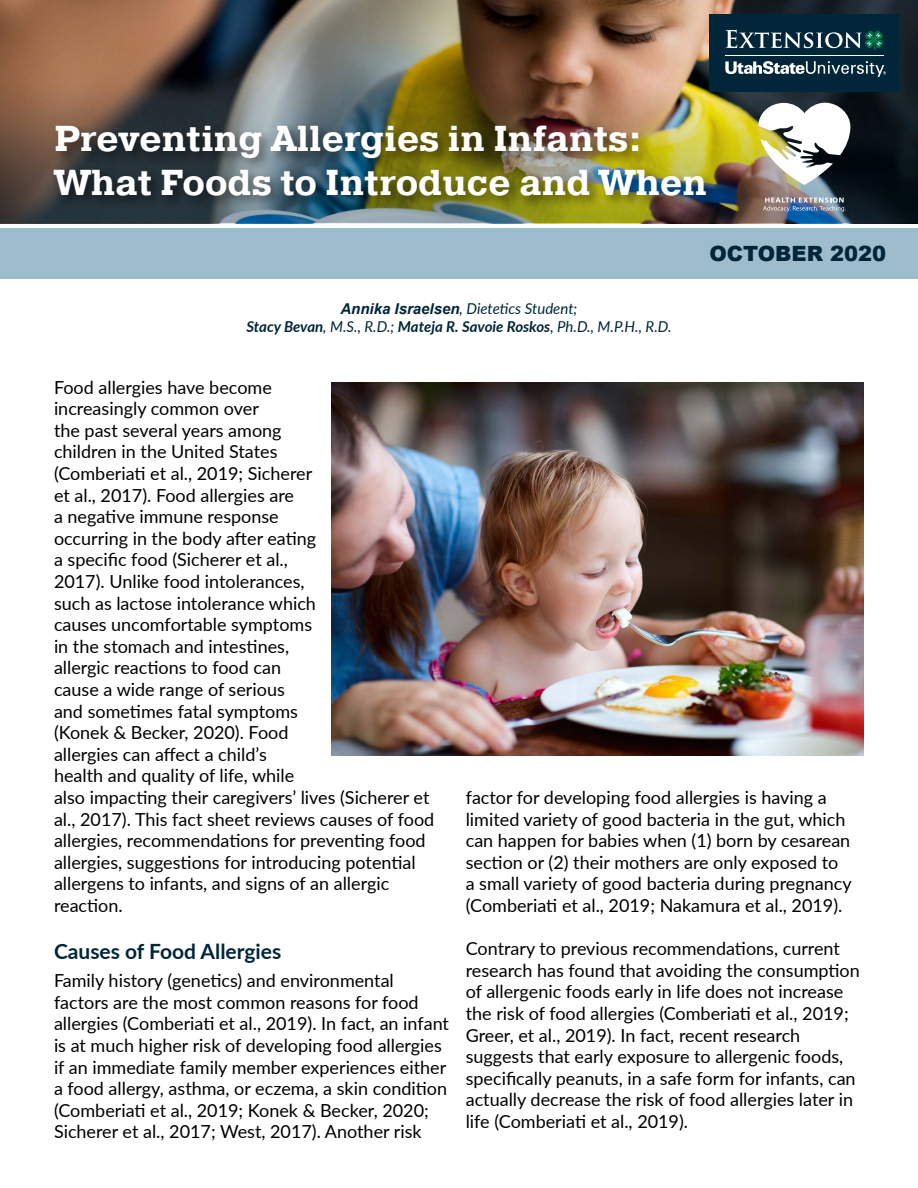
<style>
.page{position:relative;width:918px;height:1188px;background:#fff}
.page>*{position:absolute;margin:0;border:0;box-sizing:border-box;transform-origin:0 0}
.List_Paragraph{font:700 36px/43.5px "Pragmatica Slab";color:#fff}
.t1{font:700 21px "Lato";color:#012639}
.List_Paragraph-2{font:900 21px "Arial";color:#012639}
.t2{font:18px/21.6px "Lato";color:#000}
.t3{font:italic 15px/18px "Lato";color:#012639;text-align:center}
.s1{font-family:"Arial";font-weight:700}
.s2{font-weight:700}
</style>
<div class="page">
<div style="left:0;top:228px;width:918px;height:51px;background:#9ebdcc"></div>
<svg style="left:0;top:223px;width:918px;height:1px"></svg>
<img style="left:0;top:0;width:918px;height:10px">
<img style="left:0;top:10px;width:918px;height:213px">
<div style="left:710px;top:15px;width:189px;height:77px;background:#012639"></div>
<svg style="left:725px;top:30px;width:159px;height:20px"></svg>
<hr style="left:725px;top:55px;width:159px;height:1px;background:#fff">
<svg style="left:725px;top:61px;width:161px;height:16px"></svg>
<div style="left:50px;top:122px;width:670px;height:88px;background:#000;opacity:.5"></div>
<img style="left:332px;top:382px;width:532px;height:373px">
<svg style="left:763px;top:197px;width:83px;height:15px"></svg>
<img style="left:758px;top:103px;width:92px;height:82px">
<p class="List_Paragraph" style="left:54px;top:118px;width:655px">Preventing Allergies in Infants:<br>What Foods to Introduce and When</p>
<p class="t3" style="left:246px;top:299px;width:427px"><span class="s1">Annika Israelsen</span>, Dietetics Student;<br><span class="s2">Stacy Bevan</span>, M.S., R.D.; <span class="s2">Mateja R. Savoie Roskos</span>, Ph.D., M.P.H., R.D.</p>
<p class="List_Paragraph-2" style="left:709px;top:239px;width:178px">OCTOBER 2020</p>
<p class="t2" style="left:54px;top:376px;width:382px">Food allergies have become<br>increasingly common over<br>the past several years among<br>children in the United States<br>(Comberiati et al., 2019; Sicherer<br>et al., 2017). Food allergies are<br>a negative immune response<br>occurring in the body after eating<br>a specific food (Sicherer et al.,<br>2017). Unlike food intolerances,<br>such as lactose intolerance which<br>causes uncomfortable symptoms<br>in the stomach and intestines,<br>allergic reactions to food can<br>cause a wide range of serious<br>and sometimes fatal symptoms<br>(Konek &amp; Becker, 2020). Food<br>allergies can affect a child’s<br>health and quality of life, while<br>also impacting their caregivers’ lives (Sicherer et al., 2017). This fact sheet reviews causes of food allergies, recommendations for preventing food allergies, suggestions for introducing potential allergens to infants, and signs of an allergic reaction.</p>
<h2 class="t1" style="left:54px;top:936px;width:229px">Causes of Food Allergies</h2>
<p class="t2" style="left:54px;top:969px;width:397px">Family history (genetics) and environmental factors are the most common reasons for food allergies (Comberiati et al., 2019). In fact, an infant is at much higher risk of developing food allergies if an immediate family member experiences either a food allergy, asthma, or eczema, a skin condition (Comberiati et al., 2019; Konek &amp; Becker, 2020; Sicherer et al., 2017; West, 2017). Another risk</p>
<p class="t2" style="left:466px;top:786px;width:387px">factor for developing food allergies is having a limited variety of good bacteria in the gut, which can happen for babies when (1) born by cesarean section or (2) their mothers are only exposed to a small variety of good bacteria during pregnancy (Comberiati et al., 2019; Nakamura et al., 2019).</p>
<p class="t2" style="left:466px;top:937px;width:396px">Contrary to previous recommendations, current research has found that avoiding the consumption of allergenic foods early in life does not increase the risk of food allergies (Comberiati et al., 2019; Greer, et al., 2019). In fact, recent research suggests that early exposure to allergenic foods, specifically peanuts, in a safe form for infants, can actually decrease the risk of food allergies later in life (Comberiati et al., 2019).</p>
</div>
